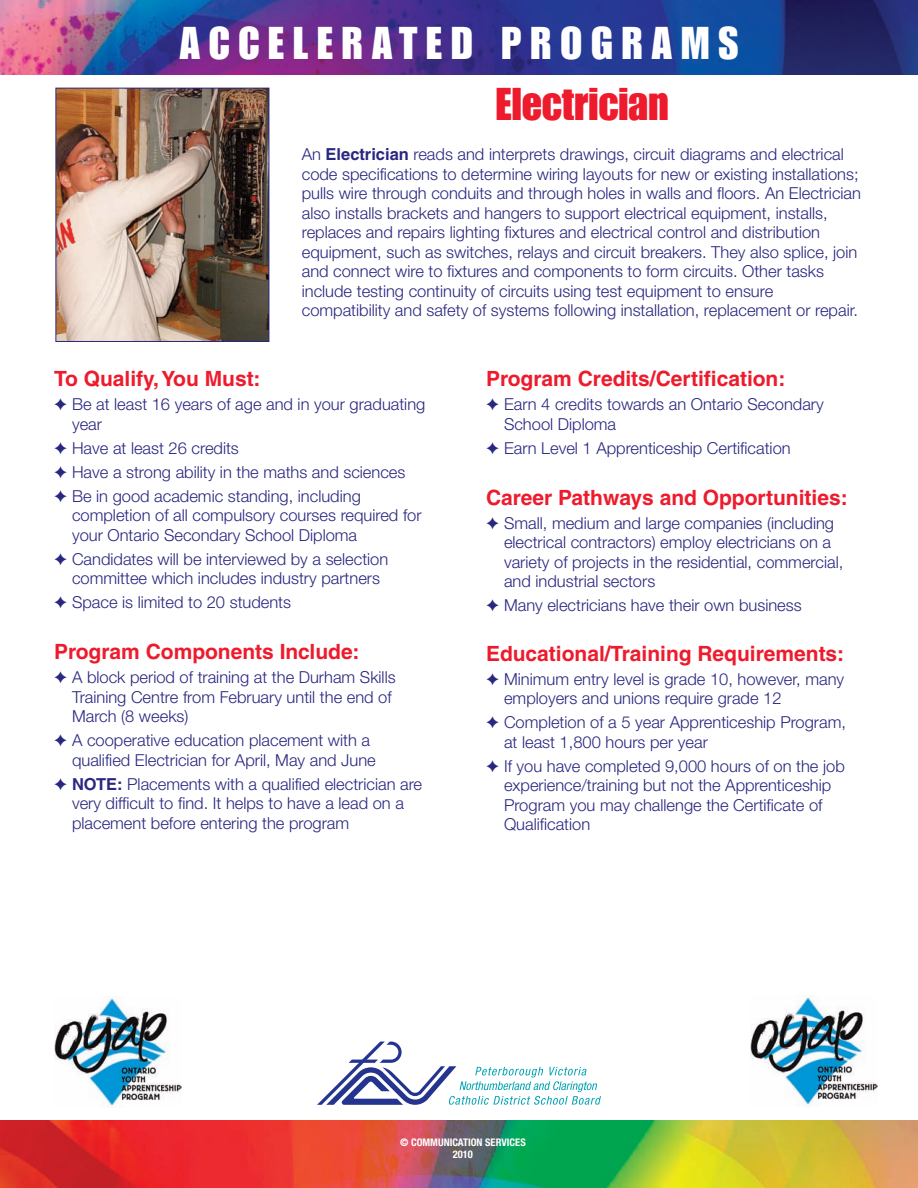
<style>
.page{position:relative;width:918px;height:1188px;background:#fff}
.page>*{position:absolute;margin:0;border:0;box-sizing:border-box;transform-origin:0 0}
.t1{font:45px "Impact";letter-spacing:.2em;color:#fff}
.t2{font:45px "Impact";color:#ee1b2d}
.t3{font:700 21px "Helvetica";color:#ee1b2d}
.t4{font:300 16.5px/19.5px "Helvetica Neue";color:#292780}
.t5{font:700 condensed 10.5px/12px "Helvetica Neue";color:#fff;text-align:center}
.s1{font-family:"Helvetica";font-weight:700}
</style>
<div class="page">
<img style="left:0;top:0;width:918px;height:74px">
<img style="left:0;top:1120px;width:918px;height:68px">
<svg style="left:317px;top:1042px;width:284px;height:63px"></svg>
<img style="left:750px;top:995px;width:128px;height:112px">
<img style="left:54px;top:996px;width:127px;height:112px">
<img style="left:58px;top:90px;width:209px;height:250px">
<div style="left:56px;top:88px;width:213px;height:254px;border:1px solid #292780"></div>
<h1 class="t1" style="left:179px;top:27px;width:561px">ACCELERATED PROGRAMS</h1>
<h1 class="t2" style="left:496px;top:88px;width:175px">Electrician</h1>
<p class="t4" style="left:302px;top:144px;width:561px">An <span class="s1">Electrician</span> reads and interprets drawings, circuit diagrams and electrical code specifications to determine wiring layouts for new or existing installations; pulls wire through conduits and through holes in walls and floors. An Electrician also installs brackets and hangers to support electrical equipment, installs, replaces and repairs lighting fixtures and electrical control and distribution equipment, such as switches, relays and circuit breakers. They also splice, join and connect wire to fixtures and components to form circuits. Other tasks include testing continuity of circuits using test equipment to ensure compatibility and safety of systems following installation, replacement or repair.</p>
<p class="t3" style="left:54px;top:371px;width:208px">To Qualify,You Must:</p>
<p class="t4" style="left:72px;top:394px;width:355px;text-indent:-18px">✦ Be at least 16 years of age and in your graduating year</p>
<p class="t4" style="left:54px;top:435px;width:353px;line-height:24px">✦ Have at least 26 credits<br>✦ Have a strong ability in the maths and sciences ✦ Be in good academic standing, including</p>
<p class="t4" style="left:72px;top:505px;width:351px">completion of all compulsory courses required for your Ontario Secondary School Diploma</p>
<p class="t4" style="left:54px;top:549px;width:336px;text-align:center">✦ Candidates will be interviewed by a selection committee which includes industry partners</p>
<p class="t4" style="left:54px;top:592px;width:239px">✦ Space is limited to 20 students</p>
<p class="t3" style="left:54px;top:644px;width:307px">Program Components Include:</p>
<p class="t4" style="left:72px;top:667px;width:325px;text-indent:-18px">✦ A block period of training at the Durham Skills<br>Training Centre from February until the end of<br>March (8 weeks)</p>
<p class="t4" style="left:72px;top:730px;width:305px;text-indent:-18px">✦ A cooperative education placement with a qualified Electrician for April, May and June</p>
<p class="t4" style="left:72px;top:774px;width:352px;text-indent:-18px">✦ <span class="s1">NOTE:</span> Placements with a qualified electrician are very difficult to find. It helps to have a lead on a placement before entering the program</p>
<p class="t3" style="left:486px;top:371px;width:301px">Program Credits/Certification:</p>
<p class="t4" style="left:504px;top:394px;width:321px;text-indent:-18px">✦ Earn 4 credits towards an Ontario Secondary<br>School Diploma</p>
<p class="t4" style="left:486px;top:438px;width:306px">✦ Earn Level 1 Apprenticeship Certification</p>
<p class="t3" style="left:486px;top:489px;width:363px">Career Pathways and Opportunities:</p>
<p class="t4" style="left:504px;top:513px;width:341px;text-indent:-18px">✦ Small, medium and large companies (including electrical contractors) employ electricians on a variety of projects in the residential, commercial, and industrial sectors</p>
<p class="t4" style="left:486px;top:595px;width:317px">✦ Many electricians have their own business</p>
<p class="t3" style="left:486px;top:645px;width:360px">Educational/Training Requirements:</p>
<p class="t4" style="left:504px;top:669px;width:342px;text-indent:-18px">✦ Minimum entry level is grade 10, however, many employers and unions require grade 12</p>
<p class="t4" style="left:504px;top:712px;width:344px;text-indent:-18px">✦ Completion of a 5 year Apprenticeship Program, at least 1,800 hours per year</p>
<p class="t4" style="left:504px;top:756px;width:342px;text-indent:-18px">✦ If you have completed 9,000 hours of on the job experience/training but not the Apprenticeship Program you may challenge the Certificate of Qualification</p>
<p class="t5" style="left:400px;top:1137px;width:127px">© COMMUNICATION SERVICES<br>2010</p>
</div>
